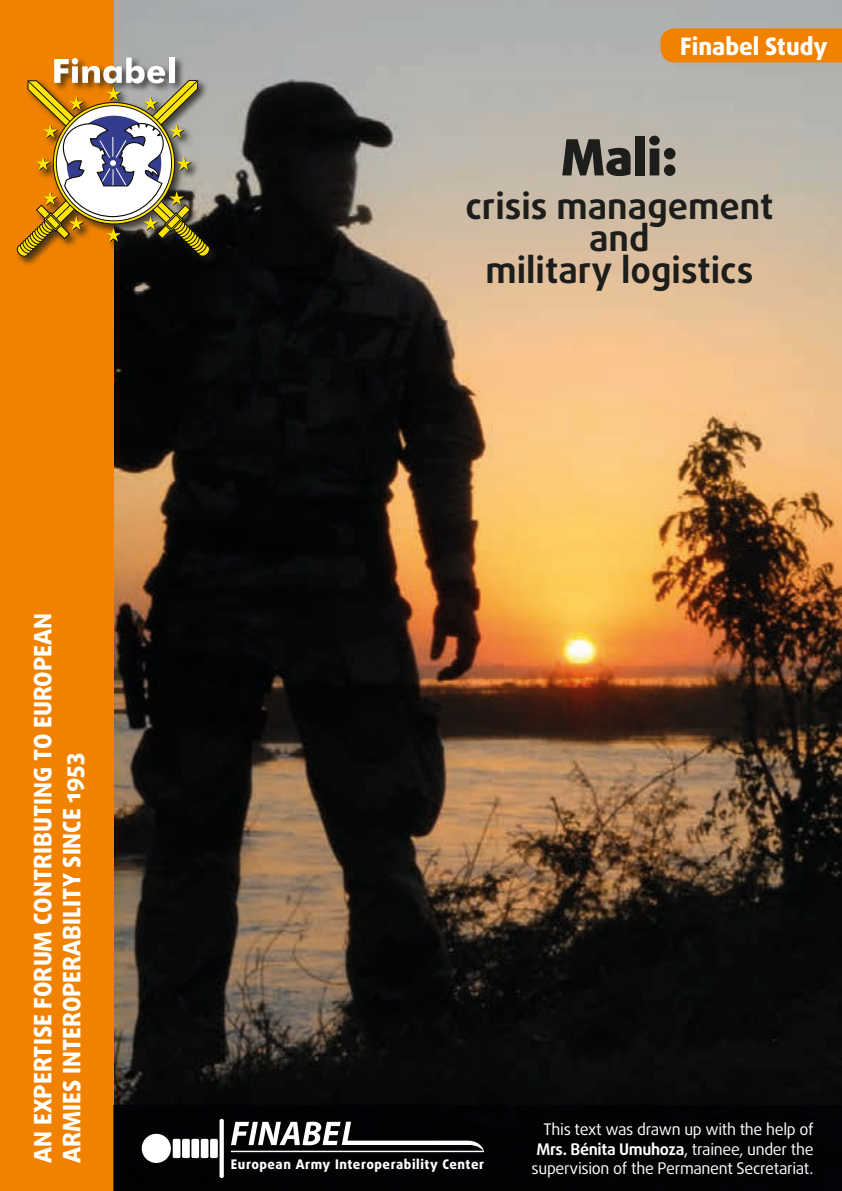
<style>
.page{position:relative;width:842px;height:1191px;background:#fff}
.page>*{position:absolute;margin:0;border:0;box-sizing:border-box;transform-origin:0 0}
.t1{font:900 50px "Daxline Pro";color:#1d1d1b}
.t2{font:700 36px/32px "Daxline Pro";color:#1d1d1b;text-align:center}
.t3{font:800 24px/28.8px "Daxline Pro";color:#fff}
.t4{font:16px/19.2px "Daxline Pro";letter-spacing:-.02em;color:#fff;text-align:justify}
.t5{font:800 13.2px "Daxline Pro";letter-spacing:.04em;color:#fff}
.s1{font-weight:700}
</style>
<div class="page">
<img style="left:113px;top:0;width:729px;height:1106px">
<div style="left:0;top:0;width:113px;height:1191px;background:#f08200"></div>
<div style="left:15px;top:55px;width:205px;height:211px;background:#1d1d1b;opacity:.75"></div>
<svg style="left:17px;top:58px;width:193px;height:199px"></svg>
<div style="left:169px;top:58px;width:6px;height:25px;background:#fff"></div>
<div style="left:113px;top:1106px;width:729px;height:85px;background:#020204"></div>
<svg style="left:220px;top:1118px;width:4px;height:60px"></svg>
<div style="left:210px;top:1138px;width:8px;height:20px;background:#fff;border-radius:2px"></div>
<div style="left:201px;top:1138px;width:7px;height:20px;background:#fff;border-radius:2px"></div>
<div style="left:191px;top:1138px;width:8px;height:20px;background:#fff;border-radius:2px"></div>
<div style="left:182px;top:1138px;width:8px;height:20px;background:#fff;border-radius:2px"></div>
<div style="left:173px;top:1138px;width:7px;height:20px;background:#fff;border-radius:2px"></div>
<div style="left:142px;top:1133px;width:29px;height:30px;background:#fff;border-radius:50%"></div>
<svg style="left:231px;top:1121px;width:253px;height:31px"></svg>
<div style="left:660px;top:28px;width:182px;height:34px;background:#f08200"></div>
<h3 class="t3" style="left:29px;top:1162px;width:551px;rotate:-90deg">AN EXPERTISE FORUM CONTRIBUTING TO EUROPEAN<br>ARMIES INTEROPERABILITY SINCE 1953</h3>
<h3 class="t3" style="left:680px;top:32px;width:149px">Finabel Study</h3>
<h1 class="t1" style="left:561px;top:124px;width:118px">Mali:</h1>
<h2 class="t2" style="left:465px;top:190px;width:309px">crisis management and<br>military logistics</h2>
<p class="t5" style="left:231px;top:1156px;width:255px">European Army Interoperability Center</p>
<p class="t4" style="left:532px;top:1120px;width:283px;text-indent:12px">This text was drawn up with the help of <span class="s1">Mrs. Bénita Umuhoza</span>, trainee, under the supervision of the Permanent Secretariat.</p>
</div>
